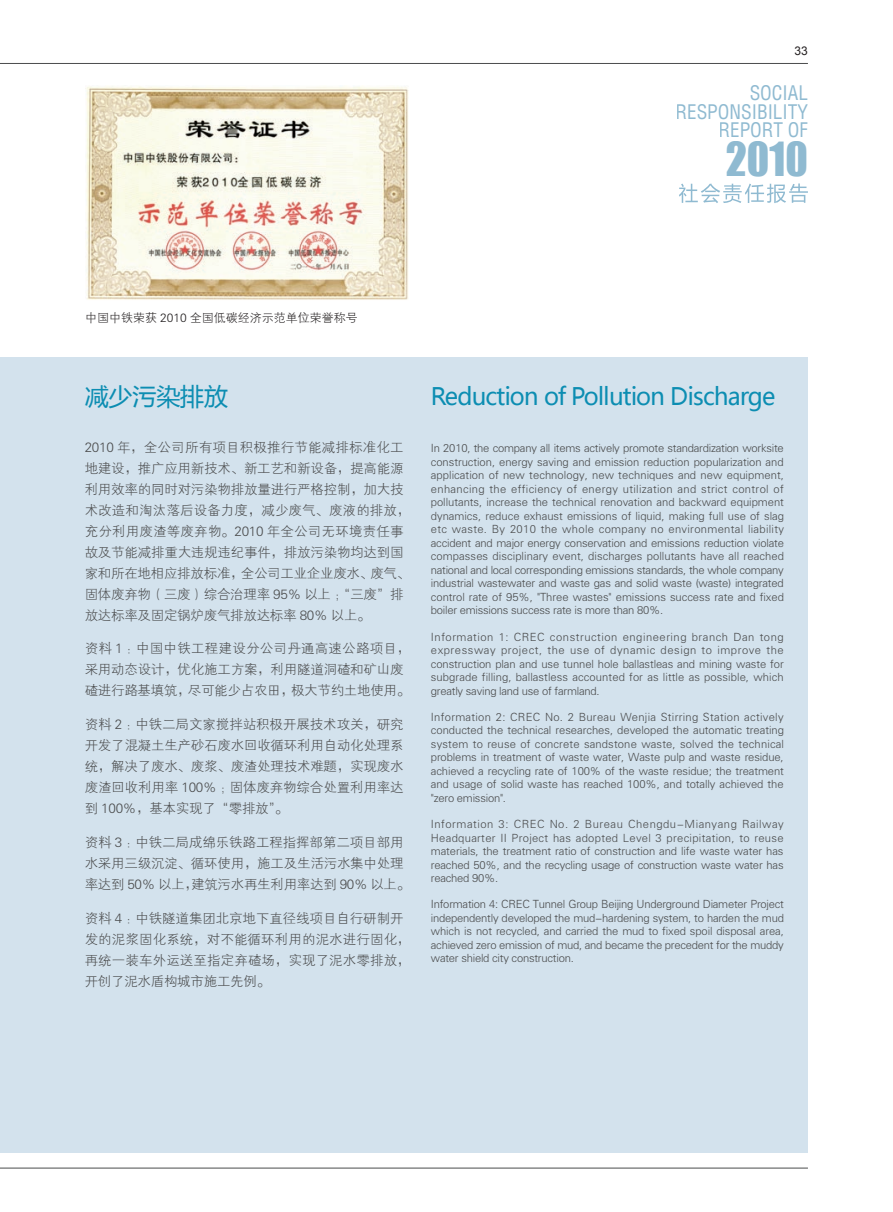
<style>
.page{position:relative;width:893px;height:1212px;background:#fff}
.page>*{position:absolute;margin:0;border:0;box-sizing:border-box;transform-origin:0 0}
.t1{font:43.2px "Impact";color:#8fbad1}
.t2{font:23.85px "Microsoft Ya Hei";letter-spacing:-.04em;color:#0c8db2}
.t3{font:condensed 19.65px/18.6px "Helvetica";color:#8fbad1;text-align:right}
.t4{font:13.5px/21px "FZXH1 JW GB1 0";letter-spacing:-.015em;color:#4b4c4d}
.t5{font:13.5px/21px "FZXH1 JW GB1 0";letter-spacing:.01em;color:#4b4c4d}
.t6{font:12px "FZXH1 JW GB1 0";color:#231f20}
.t7{font:12px "Arial";color:#231f20}
.t8{font:11.25px/13.5px "FZXH1 JW GB1 0";letter-spacing:-.02em;color:#4b4c4d;text-align:justify}
</style>
<div class="page">
<hr style="left:0;top:63px;width:808px;height:1px;background:#4b4c4d">
<hr style="left:0;top:1168px;width:808px;height:1px;background:#4b4c4d">
<svg style="left:679px;top:183px;width:129px;height:20px"></svg>
<div style="left:0;top:357px;width:808px;height:795px;background:#d3e2ed"></div>
<img style="left:85px;top:86px;width:324px;height:214px">
<p class="t7" style="left:795px;top:43px;width:15px">33</p>
<h3 class="t3" style="left:675px;top:83px;width:134px">SOCIAL<br>RESPONSIBILITY<br>REPORT OF</h3>
<h1 class="t1" style="left:726px;top:126px;width:84px">2010</h1>
<p class="t6" style="left:85px;top:312px;width:274px">中国中铁荣获 2010 全国低碳经济示范单位荣誉称号</p>
<h2 class="t2" style="left:85px;top:380px;width:145px">减少污染排放</h2>
<p class="t4" style="left:85px;top:437px;width:327px">2010 年，全公司所有项目积极推行节能减排标准化工地建设，推广应用新技术、新工艺和新设备，提高能源利用效率的同时对污染物排放量进行严格控制，加大技术改造和淘汰落后设备力度，减少废气、废液的排放，充分利用废渣等废弃物。2010 年全公司无环境责任事故及节能减排重大违规违纪事件，排放污染物均达到国家和所在地相应排放标准，全公司工业企业废水、废气、固体废弃物（三废）综合治理率 95% 以上；“三废”排放达标率及固定锅炉废气排放达标率 80% 以上。</p>
<p class="t4" style="left:85px;top:638px;width:327px">资料 1 ：中国中铁工程建设分公司丹通高速公路项目，采用动态设计，优化施工方案，利用隧道洞碴和矿山废碴进行路基填筑，尽可能少占农田，极大节约土地使用。</p>
<p class="t4" style="left:85px;top:714px;width:320px;text-align:justify">资料 2 ：中铁二局文家搅拌站积极开展技术攻关，研究开发了混凝土生产砂石废水回收循环利用自动化处理系统，解决了废水、废浆、废渣处理技术难题，实现废水废渣回收利用率 100% ；固体废弃物综合处置利用率达到 100%，基本实现了“零排放”。</p>
<p class="t4" style="left:85px;top:832px;width:327px">资料 3 ：中铁二局成绵乐铁路工程指挥部第二项目部用水采用三级沉淀、循环使用，施工及生活污水集中处理率达到 50% 以上，建筑污水再生利用率达到 90% 以上。</p>
<p class="t5" style="left:85px;top:908px;width:327px">资料 4 ：中铁隧道集团北京地下直径线项目自行研制开发的泥浆固化系统，对不能循环利用的泥水进行固化，再统一装车外运送至指定弃碴场，实现了泥水零排放，开创了泥水盾构城市施工先例。</p>
<h2 class="t2" style="left:431px;top:380px;width:346px">Reduction of Pollution Discharge</h2>
<p class="t8" style="left:431px;top:442px;width:355px">In 2010, the company all items actively promote standardization worksite construction, energy saving and emission reduction popularization and application of new technology, new techniques and new equipment, enhancing the efficiency of energy utilization and strict control of pollutants, increase the technical renovation and backward equipment dynamics, reduce exhaust emissions of liquid, making full use of slag etc waste. By 2010 the whole company no environmental liability accident and major energy conservation and emissions reduction violate compasses disciplinary event, discharges pollutants have all reached national and local corresponding emissions standards, the whole company industrial wastewater and waste gas and solid waste (waste) integrated control rate of 95%, "Three wastes" emissions success rate and fixed boiler emissions success rate is more than 80%.</p>
<p class="t8" style="left:431px;top:630px;width:354px">Information 1: CREC construction engineering branch Dan tong expressway project, the use of dynamic design to improve the construction plan and use tunnel hole ballastleas and mining waste for subgrade filling, ballastless accounted for as little as possible, which greatly saving land use of farmland.</p>
<p class="t8" style="left:431px;top:710px;width:355px">Information 2: CREC No. 2 Bureau Wenjia Stirring Station actively conducted the technical researches, developed the automatic treating system to reuse of concrete sandstone waste, solved the technical problems in treatment of waste water, Waste pulp and waste residue, achieved a recycling rate of 100% of the waste residue; the treatment and usage of solid waste has reached 100%, and totally achieved the "zero emission".</p>
<p class="t8" style="left:431px;top:818px;width:354px">Information 3: CREC No. 2 Bureau Chengdu-Mianyang Railway Headquarter II Project has adopted Level 3 precipitation, to reuse materials, the treatment ratio of construction and life waste water has reached 50%, and the recycling usage of construction waste water has reached 90%.</p>
<p class="t8" style="left:431px;top:898px;width:355px">Information 4: CREC Tunnel Group Beijing Underground Diameter Project independently developed the mud-hardening system, to harden the mud which is not recycled, and carried the mud to fixed spoil disposal area, achieved zero emission of mud, and became the precedent for the muddy water shield city construction.</p>
</div>
